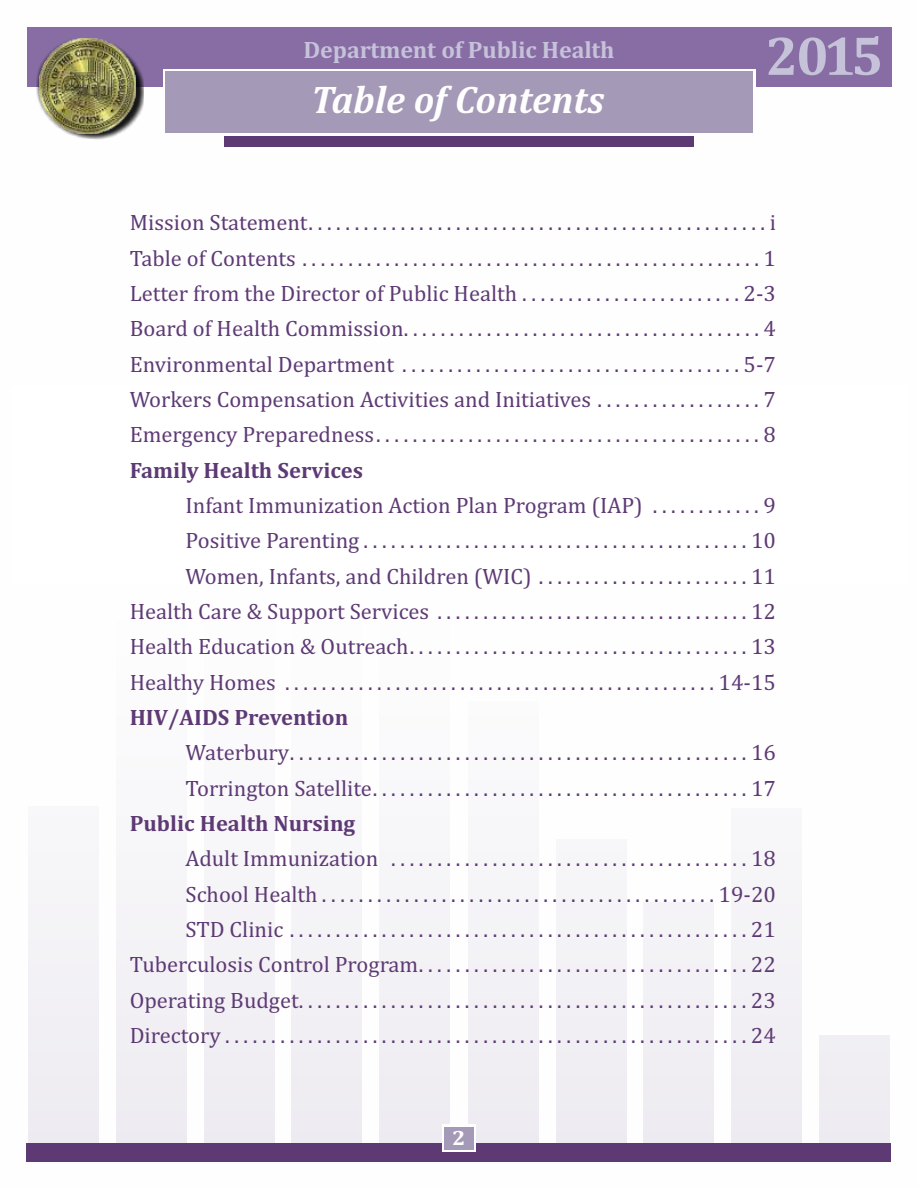
<style>
.page{position:relative;width:918px;height:1188px;background:#fff}
.page>*{position:absolute;margin:0;border:0;box-sizing:border-box;transform-origin:0 0}
.t1{font:700 55.5px "Cambria";color:#c5c2d9}
.t2{font:italic 700 39px "Cambria";color:#fefefe}
.t3{font:700 24px "Cambria";letter-spacing:-.005em;color:#c5c2d9}
.t4{font:22.5px/35.4px "Cambria";color:#5e3a75;text-align:right}
.t5{font:700 22.5px "Cambria";color:#5e3a75}
.t6{font:700 21px "Cambria";color:#fefefe;scale:1.09 1}
</style>
<div class="page">
<div style="left:11px;top:386px;width:896px;height:788px;background:linear-gradient(to right,#f9f9fa,#fbfbfc)"></div>
<div style="left:27px;top:1143px;width:864px;height:18px;background:#5e3a75"></div>
<div style="left:442px;top:1125px;width:34px;height:27px;background:#fefefe"></div>
<div style="left:444px;top:1127px;width:30px;height:23px;background:#a499b7"></div>
<div style="left:224px;top:128px;width:470px;height:18px;background:#5e3a75"></div>
<div style="left:27px;top:27px;width:864px;height:59px;background:#886da5"></div>
<svg style="left:37px;top:63px;width:107px;height:77px"></svg>
<img style="left:39px;top:38px;width:97px;height:95px">
<svg style="left:163px;top:69px;width:592px;height:67px;fill:#fefefe"></svg>
<div style="left:165px;top:72px;width:588px;height:61px;background:#a499b7"></div>
<p class="t3" style="left:303px;top:39px;width:313px">Department of Public Health</p>
<h1 class="t1" style="left:766px;top:32px;width:119px">2015</h1>
<h2 class="t2" style="left:311px;top:83px;width:295px">Table of Contents</h2>
<p class="t4" style="left:130px;top:206px;width:648px;text-align:justify">Mission Statement..................................................i Table of Contents..................................................1<br>Letter from the Director of Public Health . . . . . . . . . . . . . . . . . . . . . . . . 2-3<br>Board of Health Commission.......................................4<br>Environmental Department .....................................5-7<br>Workers Compensation Activities and Initiatives . . . . . . . . . . . . . . . . . . 7<br>Emergency Preparedness..........................................8</p>
<p class="t5" style="left:130px;top:460px;width:235px">Family Health Services</p>
<p class="t4" style="left:130px;top:489px;width:648px">Infant Immunization Action Plan Program (IAP) . . . . . . . . . . . . 9<br>Positive Parenting..........................................10<br>Women, Infants, and Children (WIC) . . . . . . . . . . . . . . . . . . . . . . . 11<br>Health Care &amp; Support Services ..................................12<br>Health Education &amp; Outreach.....................................13<br>Healthy Homes ...............................................14-15</p>
<p class="t5" style="left:130px;top:708px;width:220px">HIV/AIDS Prevention</p>
<p class="t4" style="left:186px;top:736px;width:592px;text-align:left">Waterbury..................................................16<br>Torrington Satellite.........................................17</p>
<p class="t5" style="left:130px;top:814px;width:227px">Public Health Nursing</p>
<p class="t4" style="left:130px;top:842px;width:648px">Adult Immunization .......................................18<br>School Health...........................................19-20<br>STD Clinic..................................................21<br>Tuberculosis Control Program....................................22<br>Operating Budget.................................................23<br>Directory.........................................................24</p>
<p class="t6" style="left:452px;top:1129px;width:14px">2</p>
</div>
